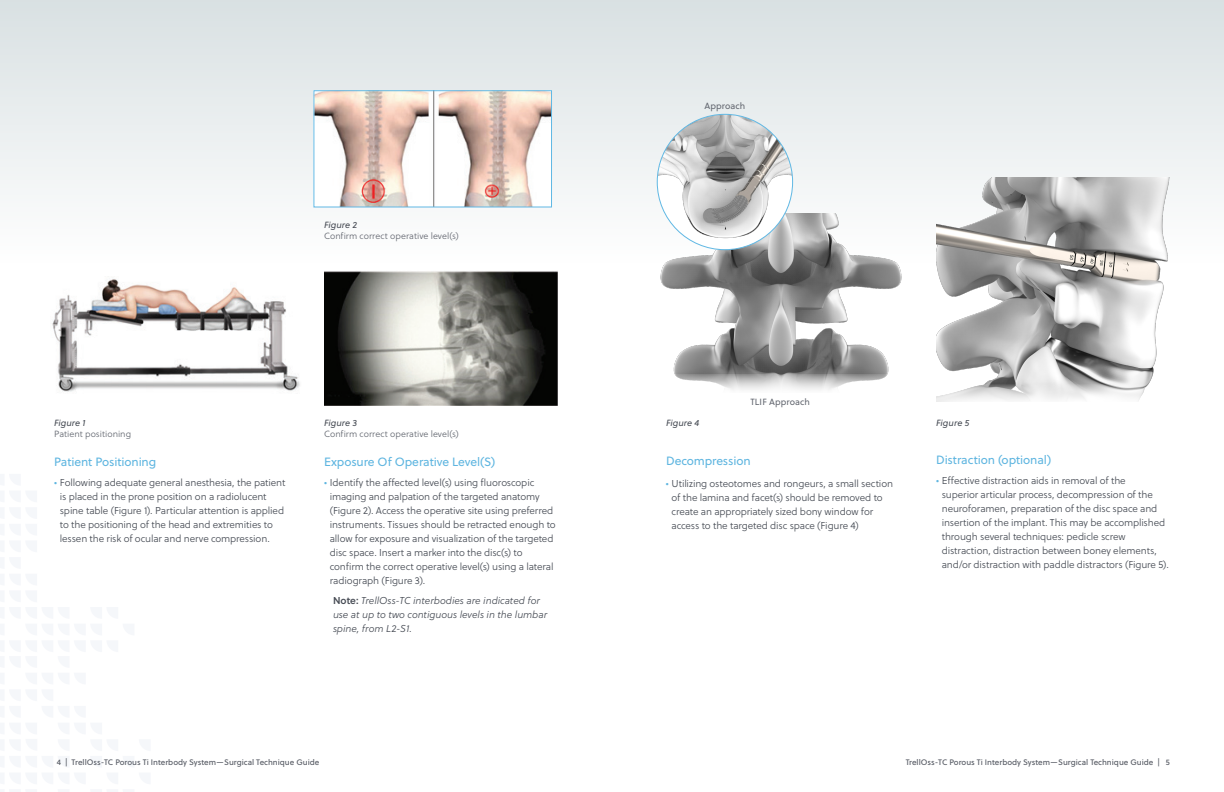
<style>
.page{position:relative;width:1224px;height:792px;background:#fff}
.page>*{position:absolute;margin:0;border:0;box-sizing:border-box;transform-origin:0 0}
.t1{font:12px "Soleil";letter-spacing:-.005em;color:#5eb5e0}
.t2{font:10px/14px "Soleil Lt";letter-spacing:-.01em;color:#464b54}
.Kurt_Tip_Text{font:italic 10px/14px "Soleil Lt";letter-spacing:-.005em;color:#464b54}
.Caption_Line_1{font:9px/11px "Soleil Lt";letter-spacing:.005em;color:#62666f}
.Caption_Line_1-2{font:9px "Soleil";letter-spacing:.005em;color:#62666f}
.Caption_Line_1-3{font:italic 9px "Soleil";letter-spacing:.005em;color:#464b54}
.t3{font:8px "Soleil Bk";color:#5b5f68}
.s1{font-family:"Soleil";font-style:italic;color:#464b54}
.s2{color:#5eb5e0}
.s3{font-family:"Soleil Sb";font-style:normal}
</style>
<div class="page">
<div style="left:0;top:0;width:1224px;height:531px;background:linear-gradient(to bottom,#e2e8e9,#fff)"></div>
<img style="left:936px;top:177px;width:234px;height:207px">
<svg style="left:919px;top:384px;width:251px;height:56px"></svg>
<img style="left:50px;top:276px;width:252px;height:121px">
<img style="left:316px;top:92px;width:234px;height:113px">
<div style="left:314px;top:90px;width:238px;height:117px;border:1px solid #60b8e4"></div>
<img style="left:324px;top:271px;width:234px;height:135px">
<img style="left:658px;top:213px;width:243px;height:161px">
<img style="left:657px;top:114px;width:136px;height:136px;border-radius:68px">
<svg style="left:657px;top:374px;width:251px;height:56px"></svg>
<p class="Caption_Line_1" style="left:324px;top:220px;width:136px"><span class="s1">Figure 2<br></span>Confirm correct operative level(s)</p>
<p class="Caption_Line_1" style="left:54px;top:417px;width:79px"><span class="s1">Figure 1<br></span>Patient positioning</p>
<p class="t1" style="left:54px;top:453px;width:104px">Patient Positioning</p>
<p class="t2" style="left:60px;top:476px;width:227px;text-indent:-6px"><span class="s2">•</span> Following adequate general anesthesia, the patient is placed in the prone position on a radiolucent spine table (Figure 1). Particular attention is applied to the positioning of the head and extremities to lessen the risk of ocular and nerve compression.</p>
<p class="Caption_Line_1" style="left:324px;top:417px;width:136px"><span class="s1">Figure 3<br></span>Confirm correct operative level(s)</p>
<p class="t1" style="left:324px;top:453px;width:173px">Exposure Of Operative Level(S)</p>
<p class="t2" style="left:330px;top:476px;width:227px;text-indent:-6px"><span class="s2">•</span> Identify the affected level(s) using fluoroscopic imaging and palpation of the targeted anatomy (Figure 2). Access the operative site using preferred instruments. Tissues should be retracted enough to allow for exposure and visualization of the targeted disc space. Insert a marker into the disc(s) to confirm the correct operative level(s) using a lateral radiograph (Figure 3).</p>
<p class="Kurt_Tip_Text" style="left:333px;top:594px;width:216px"><span class="s3">Note:</span> TrellOss-TC interbodies are indicated for use at up to two contiguous levels in the lumbar spine, from L2-S1.</p>
<p class="Caption_Line_1-2" style="left:705px;top:99px;width:42px">Approach</p>
<p class="Caption_Line_1-3" style="left:666px;top:417px;width:35px">Figure 4</p>
<p class="Caption_Line_1-2" style="left:750px;top:395px;width:61px">TLIF Approach</p>
<p class="t1" style="left:666px;top:452px;width:86px">Decompression</p>
<p class="t2" style="left:672px;top:477px;width:223px;text-indent:-6px"><span class="s2">•</span> Utilizing osteotomes and rongeurs, a small section of the lamina and facet(s) should be removed to create an appropriately sized bony window for access to the targeted disc space (Figure 4)</p>
<p class="Caption_Line_1-3" style="left:936px;top:417px;width:35px">Figure 5</p>
<p class="t1" style="left:936px;top:451px;width:117px">Distraction (optional)</p>
<p class="t2" style="left:942px;top:474px;width:229px;text-indent:-6px"><span class="s2">•</span> Effective distraction aids in removal of the<br>superior articular process, decompression of the neuroforamen, preparation of the disc space and insertion of the implant. This may be accomplished through several techniques: pedicle screw distraction, distraction between boney elements, and/or distraction with paddle distractors (Figure 5).</p>
<p class="t3" style="left:57px;top:757px;width:264px">4 | TrellOss-TC Porous Ti Interbody System—Surgical Technique Guide</p>
<p class="t3" style="left:906px;top:757px;width:266px">TrellOss-TC Porous Ti Interbody System—Surgical Technique Guide | 5</p>
</div>
